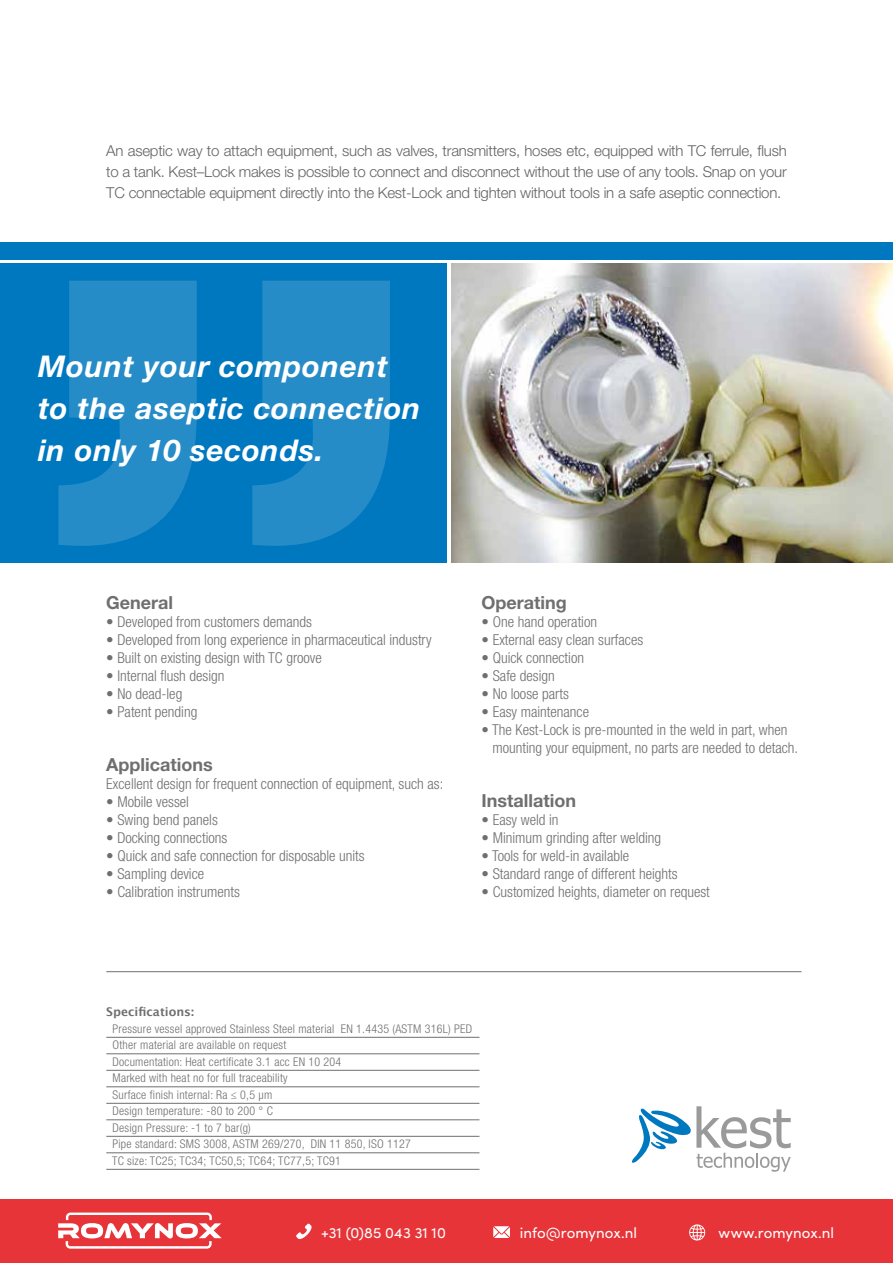
<style>
.page{position:relative;width:893px;height:1263px;background:#fff}
.page>*{position:absolute;margin:0;border:0;box-sizing:border-box;transform-origin:0 0}
.t1{font:italic 700 30px/42px "Helvetica Neue LT Std";letter-spacing:.025em;color:#fff}
.t2{font:700 18px "Helvetica Neue LT Std";color:#706f6f}
.t3{font:300 condensed 15px/18px "Helvetica Neue LT Std";color:#706f6f}
.t4{font:300 15px/21px "Helvetica Neue LT Std";letter-spacing:-.015em;color:#646363;text-align:justify}
.t5{font:15px "Sofia Pro";letter-spacing:.005em;color:#fff}
.t6{font:300 condensed 12px/16.5px "Helvetica Neue LT Std";letter-spacing:.02em;color:#706f6f}
.t7{font:700 12px "Lucida Grande";color:#706f6f}
</style>
<div class="page">
<div style="left:0;top:264px;width:447px;height:299px;background:#0078bf"></div>
<svg style="left:58px;top:281px;width:332px;height:265px;fill:#268cc8"></svg>
<img style="left:451px;top:264px;width:442px;height:299px">
<div style="left:0;top:242px;width:893px;height:17px;background:#0078bf"></div>
<hr style="left:106px;top:1037px;width:373px;height:1px;background:#706f6f">
<hr style="left:106px;top:1053px;width:373px;height:1px;background:#706f6f">
<hr style="left:106px;top:1070px;width:373px;height:1px;background:#706f6f">
<hr style="left:106px;top:1086px;width:373px;height:1px;background:#706f6f">
<hr style="left:106px;top:1103px;width:373px;height:1px;background:#706f6f">
<hr style="left:106px;top:1119px;width:373px;height:1px;background:#706f6f">
<hr style="left:106px;top:1136px;width:373px;height:1px;background:#706f6f">
<hr style="left:106px;top:1152px;width:373px;height:1px;background:#706f6f">
<hr style="left:106px;top:1169px;width:373px;height:1px;background:#706f6f">
<svg style="left:632px;top:1106px;width:159px;height:66px"></svg>
<hr style="left:106px;top:971px;width:695px;height:1px;background:#706f6f">
<div style="left:0;top:1199px;width:893px;height:64px;background:#e73439"></div>
<svg style="left:58px;top:1212px;width:164px;height:36px"></svg>
<svg style="left:689px;top:1224px;width:16px;height:17px"></svg>
<svg style="left:493px;top:1226px;width:17px;height:12px"></svg>
<svg style="left:296px;top:1223px;width:16px;height:16px"></svg>
<p class="t4" style="left:106px;top:140px;width:682px">An aseptic way to attach equipment, such as valves, transmitters, hoses etc, equipped with TC ferrule, flush to a tank. Kest–Lock makes is possible to connect and disconnect without the use of any tools. Snap on your TC connectable equipment directly into the Kest-Lock and tighten without tools in a safe aseptic connection.</p>
<h1 class="t1" style="left:38px;top:344px;width:384px">Mount your component to the aseptic connection in only 10 seconds.</h1>
<p class="t2" style="left:106px;top:592px;width:68px">General</p>
<p class="t3" style="left:106px;top:613px;width:207px">• Developed from customers demands</p>
<p class="t3" style="left:106px;top:631px;width:327px">• Developed from long experience in pharmaceutical industry</p>
<p class="t3" style="left:106px;top:649px;width:217px">• Built on existing design with TC groove</p>
<p class="t3" style="left:106px;top:667px;width:120px">• Internal flush design</p>
<p class="t3" style="left:106px;top:685px;width:78px">• No dead-leg</p>
<p class="t3" style="left:106px;top:703px;width:93px">• Patent pending</p>
<p class="t2" style="left:106px;top:754px;width:108px">Applications</p>
<p class="t3" style="left:106px;top:775px;width:338px">Excellent design for frequent connection of equipment, such as:</p>
<p class="t3" style="left:106px;top:793px;width:84px">• Mobile vessel</p>
<p class="t3" style="left:106px;top:811px;width:113px">• Swing bend panels</p>
<p class="t3" style="left:106px;top:829px;width:123px">• Docking connections</p>
<p class="t3" style="left:106px;top:847px;width:260px">• Quick and safe connection for disposable units</p>
<p class="t3" style="left:106px;top:865px;width:99px">• Sampling device</p>
<p class="t3" style="left:106px;top:883px;width:135px">• Calibration instruments</p>
<p class="t2" style="left:482px;top:592px;width:87px">Operating</p>
<p class="t3" style="left:482px;top:613px;width:117px">• One hand operation</p>
<p class="t3" style="left:482px;top:631px;width:163px">• External easy clean surfaces</p>
<p class="t3" style="left:482px;top:649px;width:104px">• Quick connection</p>
<p class="t3" style="left:482px;top:667px;width:75px">• Safe design</p>
<p class="t3" style="left:482px;top:685px;width:89px">• No loose parts</p>
<p class="t3" style="left:482px;top:703px;width:109px">• Easy maintenance</p>
<p class="t3" style="left:492px;top:721px;width:307px;text-indent:-11px">• The Kest-Lock is pre-mounted in the weld in part, when mounting your equipment, no parts are needed to detach.</p>
<p class="t2" style="left:482px;top:790px;width:96px">Installation</p>
<p class="t3" style="left:482px;top:811px;width:78px">• Easy weld in</p>
<p class="t3" style="left:482px;top:829px;width:181px">• Minimum grinding after welding</p>
<p class="t3" style="left:482px;top:847px;width:149px">• Tools for weld-in available</p>
<p class="t3" style="left:482px;top:865px;width:197px">• Standard range of different heights</p>
<p class="t3" style="left:482px;top:883px;width:230px">• Customized heights, diameter on request</p>
<p class="t7" style="left:106px;top:1005px;width:89px">Specifications:</p>
<p class="t6" style="left:112px;top:1020px;width:362px">Pressure vessel approved Stainless Steel material EN 1.4435 (ASTM 316L) PED Other material are available on request<br>Documentation: Heat certificate 3.1 acc EN 10 204<br>Marked with heat no for full traceability<br>Surface finish internal: Ra ≤ 0,5 μm<br>Design temperature: -80 to 200 ° C<br>Design Pressure: -1 to 7 bar(g)<br>Pipe standard: SMS 3008, ASTM 269/270, DIN 11 850, ISO 1127<br>TC size: TC25; TC34; TC50,5; TC64; TC77,5; TC91</p>
<p class="t5" style="left:321px;top:1221px;width:126px">+31 (0)85 043 31 10</p>
<p class="t5" style="left:520px;top:1221px;width:119px">info@romynox.nl</p>
<p class="t5" style="left:718px;top:1221px;width:117px">www.romynox.nl</p>
</div>
